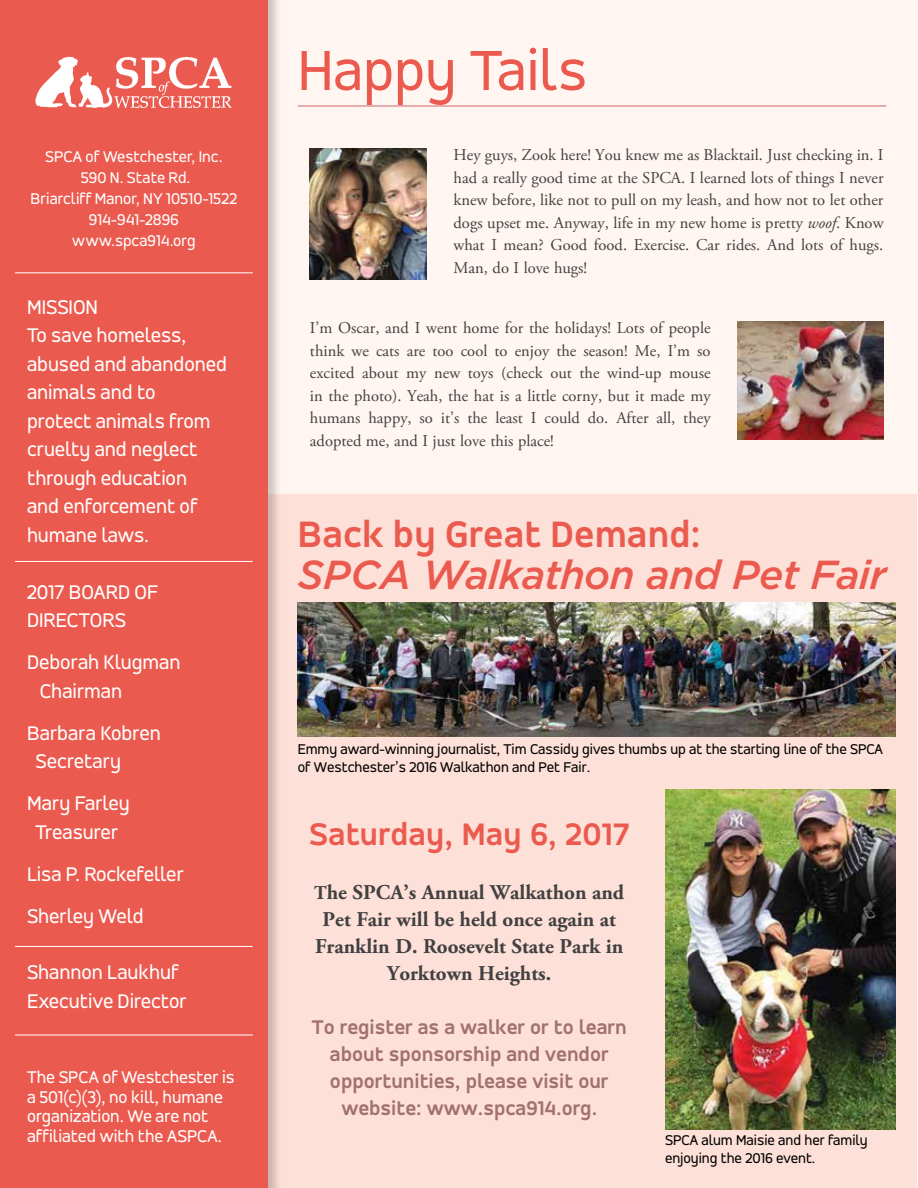
<style>
.page{position:relative;width:918px;height:1188px;background:#fff5f1}
.page>*{position:absolute;margin:0;border:0;box-sizing:border-box;transform-origin:0 0}
.t1{font:60px "Accord";color:#eb5a4f}
.t2{font:italic 500 40.5px "Gotham";letter-spacing:-.015em;color:#eb5a4f}
.t3{font:700 39px "Accord";letter-spacing:.01em;color:#eb5a4f}
.t4{font:700 33px "Accord";letter-spacing:.01em;color:#eb5a4f}
.t5{font:21px/28.5px "Accord";color:#fff}
.t6{font:700 21px/27px "Accord";color:#a17170;text-align:center}
.t7{font:700 21px/27px "Adobe Garamond Pro";color:#414042;text-align:center}
.t8{font:18px/19.5px "Accord";color:#fff}
.t9{font:16.5px/22.5px "Adobe Garamond Pro";color:#414042;text-align:justify}
.t10{font:16.5px/21px "Accord";letter-spacing:.005em;color:#fff;text-align:center}
.t11{font:15px/18px "Accord";color:#000}
.s1{font-style:italic}
.s2{font-size:19.5px}
</style>
<div class="page">
<div style="left:268px;top:495px;width:648px;height:693px;background:#fde0d7"></div>
<div style="left:0;top:0;width:282px;height:1188px;background:#000;opacity:.2"></div>
<div style="left:0;top:0;width:268px;height:1188px;background:#eb5a4f"></div>
<hr style="left:15px;top:272px;width:238px;height:1px;background:#fff">
<hr style="left:298px;top:106px;width:588px;height:1px;background:#cd6666">
<img style="left:35px;top:57px;width:197px;height:51px">
<img style="left:310px;top:148px;width:117px;height:131px">
<img style="left:738px;top:321px;width:145px;height:118px">
<img style="left:298px;top:603px;width:597px;height:133px">
<img style="left:665px;top:789px;width:230px;height:340px">
<hr style="left:15px;top:946px;width:238px;height:1px;background:#fff">
<hr style="left:15px;top:561px;width:238px;height:1px;background:#fff">
<hr style="left:15px;top:1035px;width:238px;height:1px;background:#fff">
<h1 class="t1" style="left:298px;top:36px;width:291px">Happy Tails</h1>
<p class="t10" style="left:30px;top:146px;width:208px">SPCA of Westchester, Inc.<br>590 N. State Rd.<br>Briarcliff Manor, NY 10510-1522<br>914-941-2896 www.spca914.org</p>
<p class="t9" style="left:454px;top:145px;width:431px">Hey guys, Zook here! You knew me as Blacktail. Just checking in. I had a really good time at the SPCA. I learned lots of things I never knew before, like not to pull on my leash, and how not to let other dogs upset me. Anyway, life in my new home is pretty <span class="s1">woof</span>. Know what I mean? Good food. Exercise. Car rides. And lots of hugs.<br>Man, do I love hugs!</p>
<p class="t5" style="left:27px;top:292px;width:201px">MISSION<br>To save homeless, abused and abandoned animals and to<br>protect animals from cruelty and neglect through education<br>and enforcement of humane laws.</p>
<p class="t5" style="left:27px;top:577px;width:132px">2017 BOARD OF<br>DIRECTORS</p>
<p class="t5" style="left:40px;top:648px;width:142px;text-indent:-13px">Deborah Klugman<br>Chairman</p>
<p class="t5" style="left:36px;top:718px;width:127px;text-indent:-9px">Barbara Kobren<br>Secretary</p>
<p class="t5" style="left:27px;top:789px;width:104px;text-align:center">Mary Farley<br>Treasurer</p>
<p class="t5" style="left:27px;top:853px;width:158px;line-height:42px">Lisa P. Rockefeller<br>Sherley Weld</p>
<p class="t5" style="left:27px;top:958px;width:161px">Shannon Laukhuf<br>Executive Director</p>
<p class="t8" style="left:27px;top:1067px;width:209px">The SPCA of Westchester is a 501(c)(3), no kill, humane organization. We are not affiliated with the ASPCA.</p>
<p class="t9" style="left:310px;top:317px;width:402px">I’m Oscar, and I went home for the holidays! Lots of people think we cats are too cool to enjoy the season! Me, I’m so excited about my new toys (check out the wind-up mouse in the photo). Yeah, the hat is a little corny, but it made my humans happy, so it’s the least I could do. After all, they adopted me, and I just love this place!</p>
<h3 class="t3" style="left:298px;top:512px;width:404px">Back by Great Demand:</h3>
<h2 class="t2" style="left:298px;top:548px;width:590px">SPCA Walkathon and Pet Fair</h2>
<p class="t11" style="left:298px;top:740px;width:587px">Emmy award-winning journalist, Tim Cassidy gives thumbs up at the starting line of the SPCA of Westchester’s 2016 Walkathon and Pet Fair.</p>
<h3 class="t4" style="left:309px;top:815px;width:322px">Saturday, May 6, 2017</h3>
<p class="t7" style="left:314px;top:879px;width:312px"><span class="s2">T</span>he SPCA’s Annual Walkathon and<br>Pet Fair will be held once again at<br>Franklin D. Roosevelt State Park in<br>Yorktown Heights.</p>
<p class="t6" style="left:312px;top:1013px;width:316px">To register as a walker or to learn about sponsorship and vendor opportunities, please visit our website: www.spca914.org.</p>
<p class="t11" style="left:665px;top:1131px;width:204px">SPCA alum Maisie and her family enjoying the 2016 event.</p>
</div>
